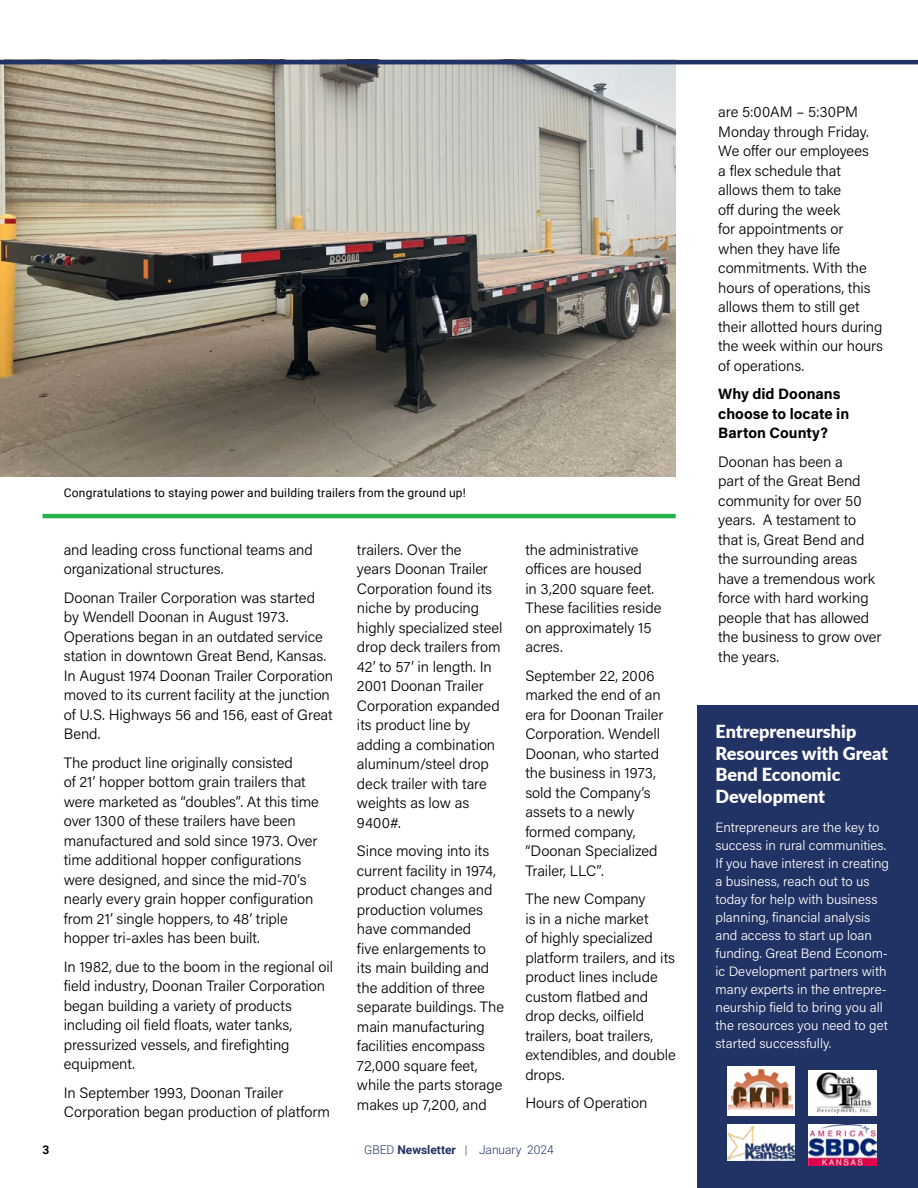
<style>
.page{position:relative;width:918px;height:1188px;background:#fff}
.page>*{position:absolute;margin:0;border:0;box-sizing:border-box;transform-origin:0 0}
.t1{font:900 18px/21.6px "Lato";color:#fff}
.t2{font:300 15px/19.5px "Acumin Pro";letter-spacing:-.005em;color:#000}
.t3{font:700 15px/19.5px "Acumin Pro";color:#000}
.t4{font:300 13.5px/18px "Acumin Pro";color:#fff}
.t5{font:12px "Roboto";letter-spacing:.015em;color:#000}
.t6{font:300 12px "Roboto";color:#213264}
.t7{font:700 12px "Roboto";color:#000}
.s1{font-weight:700}
</style>
<div class="page">
<img style="left:0;top:64px;width:676px;height:412px">
<hr style="left:43px;top:514px;width:633px;height:4px;background:#29b34b">
<div style="left:697px;top:706px;width:221px;height:482px;background:#213264"></div>
<img style="left:727px;top:1066px;width:68px;height:50px">
<div style="left:727px;top:1125px;width:68px;height:36px;background:#fff"></div>
<img style="left:727px;top:1127px;width:68px;height:34px">
<img style="left:809px;top:1124px;width:67px;height:41px">
<img style="left:809px;top:1071px;width:67px;height:45px">
<hr style="left:0;top:60px;width:918px;height:4px;background:#213264">
<p class="t5" style="left:64px;top:485px;width:404px">Congratulations to staying power and building trailers from the ground up!</p>
<p class="t2" style="left:64px;top:539px;width:251px">and leading cross functional teams and organizational structures.</p>
<p class="t2" style="left:64px;top:587px;width:271px">Doonan Trailer Corporation was started by Wendell Doonan in August 1973.<br>Operations began in an outdated service station in downtown Great Bend, Kansas.<br>In August 1974 Doonan Trailer Corporation moved to its current facility at the junction of U.S. Highways 56 and 156, east of Great Bend.</p>
<p class="t2" style="left:64px;top:752px;width:257px">The product line originally consisted<br>of 21’ hopper bottom grain trailers that were marketed as “doubles”. At this time over 1300 of these trailers have been manufactured and sold since 1973. Over time additional hopper configurations were designed, and since the mid-70’s nearly every grain hopper configuration from 21’ single hoppers, to 48’ triple hopper tri-axles has been built.</p>
<p class="t2" style="left:64px;top:956px;width:271px">In 1982, due to the boom in the regional oil field industry, Doonan Trailer Corporation began building a variety of products including oil field floats, water tanks, pressurized vessels, and firefighting equipment.</p>
<p class="t2" style="left:64px;top:1082px;width:268px">In September 1993, Doonan Trailer<br>Corporation began production of platform</p>
<p class="t2" style="left:357px;top:539px;width:147px">trailers. Over the<br>years Doonan Trailer<br>Corporation found its niche by producing highly specialized steel drop deck trailers from<br>42’ to 57’ in length. In<br>2001 Doonan Trailer<br>Corporation expanded its product line by adding a combination aluminum/steel drop deck trailer with tare weights as low as<br>9400#.</p>
<p class="t2" style="left:357px;top:841px;width:149px">Since moving into its current facility in 1974, product changes and production volumes have commanded<br>five enlargements to its main building and the addition of three separate buildings. The main manufacturing facilities encompass<br>72,000 square feet, while the parts storage makes up 7,200, and</p>
<p class="t2" style="left:525px;top:539px;width:137px">the administrative offices are housed<br>in 3,200 square feet.<br>These facilities reside on approximately 15 acres.</p>
<p class="t2" style="left:525px;top:665px;width:140px">September 22, 2006 marked the end of an era for Doonan Trailer<br>Corporation. Wendell<br>Doonan, who started the business in 1973, sold the Company’s assets to a newly formed company, “Doonan Specialized<br>Trailer, LLC”.</p>
<p class="t2" style="left:525px;top:889px;width:152px">The new Company<br>is in a niche market<br>of highly specialized platform trailers, and its product lines include custom flatbed and drop decks, oilfield trailers, boat trailers, extendibles, and double drops.</p>
<p class="t2" style="left:525px;top:1093px;width:124px">Hours of Operation</p>
<p class="t7" style="left:43px;top:1141px;width:8px">3</p>
<p class="t6" style="left:364px;top:1141px;width:191px">GBED <span class="s1">Newsletter</span> | January 2024</p>
<p class="t2" style="left:718px;top:102px;width:166px">are 5:00AM – 5:30PM<br>Monday through Friday.<br>We offer our employees<br>a flex schedule that allows them to take<br>off during the week<br>for appointments or<br>when they have life commitments. With the hours of operations, this allows them to still get their allotted hours during the week within our hours of operations.</p>
<p class="t3" style="left:718px;top:384px;width:133px">Why did Doonans choose to locate in<br>Barton County?</p>
<p class="t2" style="left:718px;top:451px;width:165px">Doonan has been a<br>part of the Great Bend community for over 50 years. A testament to that is, Great Bend and the surrounding areas have a tremendous work force with hard working people that has allowed the business to grow over the years.</p>
<p class="t1" style="left:716px;top:720px;width:174px">Entrepreneurship<br>Resources with Great<br>Bend Economic<br>Development</p>
<p class="t4" style="left:716px;top:817px;width:175px">Entrepreneurs are the key to success in rural communities.<br>If you have interest in creating a business, reach out to us today for help with business planning, financial analysis and access to start up loan funding. Great Bend Econom&shy;ic Development partners with many experts in the entrepre&shy;neurship field to bring you all the resources you need to get started successfully.</p>
</div>
